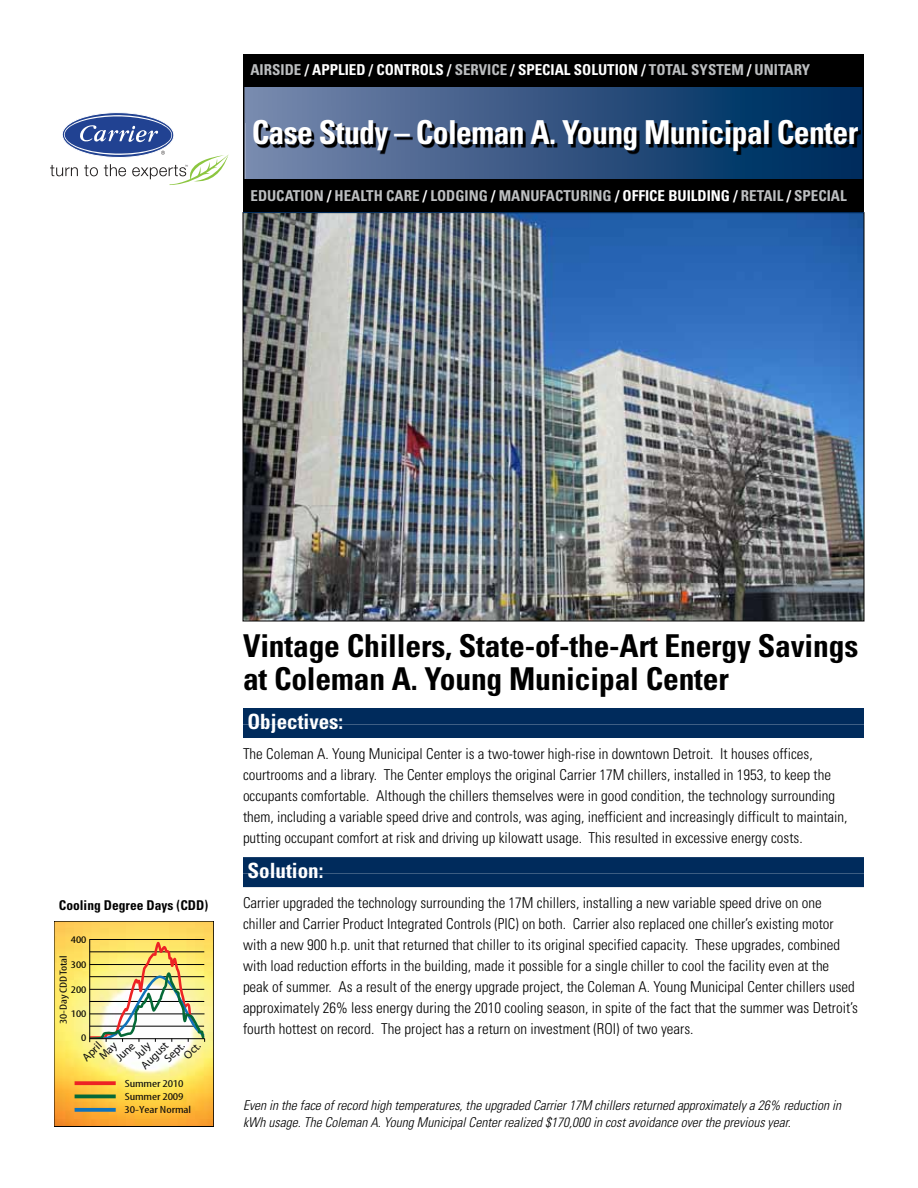
<style>
.page{position:relative;width:918px;height:1188px;background:#fff}
.page>*{position:absolute;margin:0;border:0;box-sizing:border-box;transform-origin:0 0}
.t1{font:700 condensed 33px "Univers LT Std";letter-spacing:-.02em;color:#fff;scale:.96 1}
.t2{font:700 condensed 31.5px/33px "Univers LT Std";letter-spacing:-.005em;color:#000}
.t3{font:700 condensed 21px "Univers LT Std";color:#fff}
.t4{font:300 condensed 15px/21px "Univers LT Std";color:#000}
.t5{font:700 condensed 15px "Univers LT Std";color:#bcbec0}
.t6{font:700 condensed 15px "Univers LT Std";color:#fff}
.t7{font:italic 300 condensed 13.5px/16.5px "Univers LT Std";color:#000}
.t8{font:700 condensed 13.5px "Univers LT Std";color:#000}
.t9{font:300 condensed 11.4px/10.8px "Myriad Pro";color:#0d0d0e}
.t10{font:condensed 10.5px/13.4px "Myriad Pro";letter-spacing:-.01em;color:#0d0d0e;scale:1.33 1}
.t11{font:condensed 10.5px "Myriad Pro";letter-spacing:-.01em;color:#0d0d0e;scale:1.28 1}
.t12{font:condensed 10.2px "Myriad Pro";letter-spacing:-.01em;color:#010101;scale:1.33 1}
.s1{color:#bcbec0}
.s2{color:#fff}
</style>
<div class="page">
<img style="left:245px;top:214px;width:617px;height:405px">
<svg style="left:246px;top:87px;width:615px;height:93px;background:#345581"></svg>
<div style="left:244px;top:55px;width:619px;height:32px;background:#000"></div>
<div style="left:243px;top:180px;width:621px;height:32px;background:#000"></div>
<div style="left:243px;top:54px;width:621px;height:32px;background:#000"></div>
<svg style="left:256px;top:123px;width:605px;height:32px;background:#233a58"></svg>
<svg style="left:50px;top:112px;width:178px;height:73px"></svg>
<div style="left:243px;top:708px;width:621px;height:17px;background:#002b5c"></div>
<div style="left:243px;top:725px;width:621px;height:13px;background:#002b5c"></div>
<div style="left:243px;top:857px;width:621px;height:17px;background:#002b5c"></div>
<div style="left:243px;top:874px;width:621px;height:13px;background:#002b5c"></div>
<img style="left:56px;top:923px;width:156px;height:201px">
<hr style="left:90px;top:939px;width:114px;height:1px;background:#010101">
<img style="left:90px;top:942px;width:115px;height:100px">
<hr style="left:90px;top:1038px;width:115px;height:1px;background:#010101">
<hr style="left:89px;top:940px;width:1px;height:102px;background:#010101">
<svg style="left:76px;top:1108px;width:38px;height:4px"></svg>
<svg style="left:76px;top:1081px;width:38px;height:4px"></svg>
<hr style="left:76px;top:1095px;width:38px;height:3px;background:#056937">
<p class="t6" style="left:250px;top:61px;width:561px"><span class="s1">AIRSIDE</span> / APPLIED / CONTROLS / <span class="s1">SERVICE</span> / SPECIAL SOLUTION / <span class="s1">TOTAL SYSTEM</span> / <span class="s1">UNITARY</span></p>
<h1 class="t1" style="left:252px;top:112px;width:633px">Case Study – Coleman A. Young Municipal Center</h1>
<p class="t5" style="left:250px;top:186px;width:598px">EDUCATION <span class="s2">/</span> HEALTH CARE <span class="s2">/</span> LODGING <span class="s2">/</span> MANUFACTURING <span class="s2">/ OFFICE BUILDING /</span> RETAIL <span class="s2">/</span> SPECIAL</p>
<p class="t8" style="left:59px;top:897px;width:151px">Cooling Degree Days (CDD)</p>
<p class="t12" style="left:71px;top:933px;width:13px">400</p>
<p class="t11" style="left:57px;top:1024px;width:55px;rotate:-90deg">30-Day CDDTotal</p>
<p class="t12" style="left:71px;top:958px;width:13px">300</p>
<p class="t12" style="left:71px;top:983px;width:13px">200</p>
<p class="t12" style="left:71px;top:1008px;width:13px">100</p>
<p class="t12" style="left:81px;top:1032px;width:5px">0</p>
<p class="t9" style="left:90px;top:1046px;width:21px;text-indent:-13px;rotate:-45deg">April<br>May</p>
<p class="t9" style="left:139px;top:1063px;width:35px;rotate:-45deg">August</p>
<p class="t9" style="left:132px;top:1053px;width:20px;rotate:-45deg">July</p>
<p class="t9" style="left:113px;top:1056px;width:24px;rotate:-45deg">June</p>
<p class="t9" style="left:162px;top:1056px;width:25px;rotate:-45deg">Sept.</p>
<p class="t9" style="left:182px;top:1053px;width:21px;rotate:-45deg">Oct.</p>
<p class="t10" style="left:125px;top:1077px;width:46px">Summer 2010<br>Summer 2009</p>
<p class="t10" style="left:125px;top:1103px;width:52px">30-Year Normal</p>
<h2 class="t2" style="left:243px;top:629px;width:617px">Vintage Chillers, State-of-the-Art Energy Savings at Coleman A. Young Municipal Center</h2>
<h3 class="t3" style="left:248px;top:709px;width:97px">Objectives:</h3>
<p class="t4" style="left:243px;top:743px;width:606px">The Coleman A. Young Municipal Center is a two-tower high-rise in downtown Detroit. It houses offices, courtrooms and a library. The Center employs the original Carrier 17M chillers, installed in 1953, to keep the occupants comfortable. Although the chillers themselves were in good condition, the technology surrounding them, including a variable speed drive and controls, was aging, inefficient and increasingly difficult to maintain, putting occupant comfort at risk and driving up kilowatt usage. This resulted in excessive energy costs.</p>
<h3 class="t3" style="left:248px;top:858px;width:77px">Solution:</h3>
<p class="t4" style="left:243px;top:892px;width:617px">Carrier upgraded the technology surrounding the 17M chillers, installing a new variable speed drive on one chiller and Carrier Product Integrated Controls (PIC) on both. Carrier also replaced one chiller’s existing motor with a new 900 h.p. unit that returned that chiller to its original specified capacity. These upgrades, combined with load reduction efforts in the building, made it possible for a single chiller to cool the facility even at the peak of summer. As a result of the energy upgrade project, the Coleman A. Young Municipal Center chillers used approximately 26% less energy during the 2010 cooling season, in spite of the fact that the summer was Detroit’s fourth hottest on record. The project has a return on investment (ROI) of two years.</p>
<p class="t7" style="left:243px;top:1097px;width:600px">Even in the face of record high temperatures, the upgraded Carrier 17M chillers returned approximately a 26% reduction in kWh usage. The Coleman A. Young Municipal Center realized $170,000 in cost avoidance over the previous year.</p>
</div>
